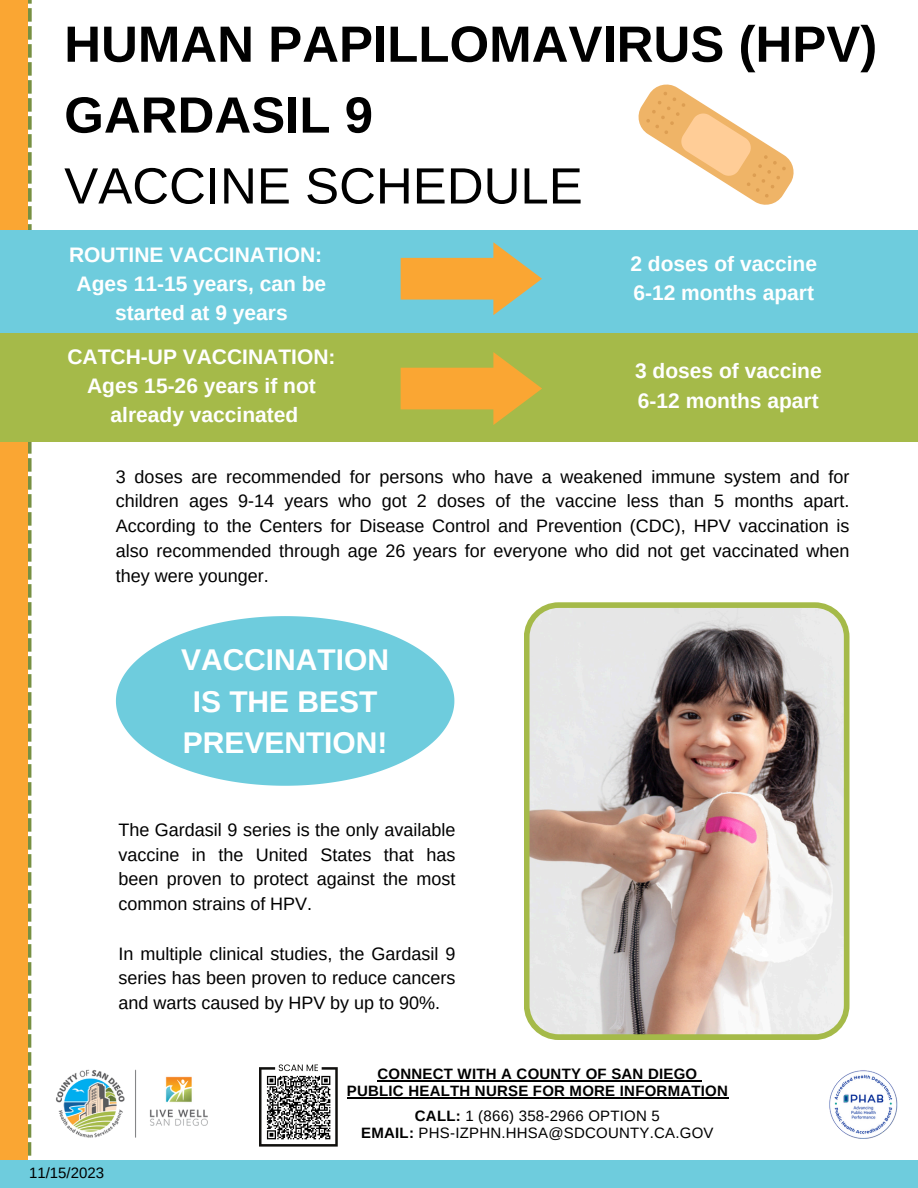
<style>
.page{position:relative;width:918px;height:1188px;background:#fff}
.page>*{position:absolute;margin:0;border:0;box-sizing:border-box;transform-origin:0 0}
.t1{font:700 51px/70.8px "Arimo";color:#000}
.t2{font:700 30px/41.7px "Arimo";color:#fff;text-align:center}
.t3{font:700 21px/29.2px "Arimo";color:#fff;text-align:center}
.t4{font:18px/24.8px "Arimo";color:#000;text-align:justify}
.t5{font:15px/17px "Arimo";letter-spacing:.015em;color:#000;text-align:center}
.t6{font:700 15px/17px "Arimo";letter-spacing:.015em;color:#000;text-align:center}
.s1{font-weight:400}
.s2{font-weight:700}
</style>
<div class="page">
<svg style="left:27px;top:0;width:5px;height:1160px"></svg>
<div style="left:0;top:0;width:27px;height:1188px;background:#faa633"></div>
<div style="left:0;top:231px;width:918px;height:108px;background:#6eccdd"></div>
<svg style="left:401px;top:242px;width:141px;height:73px"></svg>
<div style="left:0;top:333px;width:918px;height:109px;background:#a5ba49"></div>
<svg style="left:401px;top:352px;width:141px;height:73px"></svg>
<img style="left:524px;top:602px;width:326px;height:438px">
<svg style="left:116px;top:616px;width:338px;height:170px;fill:#6eccdd"></svg>
<div style="left:0;top:1160px;width:918px;height:28px;background:#6eccdd"></div>
<svg style="left:630px;top:84px;width:172px;height:147px"></svg>
<svg style="left:259px;top:1064px;width:79px;height:83px"></svg>
<hr style="left:378px;top:1081px;width:134px;height:1px;background:#000">
<hr style="left:512px;top:1081px;width:185px;height:1px;background:#000">
<hr style="left:347px;top:1097px;width:381px;height:2px;background:#000">
<img style="left:56px;top:1069px;width:152px;height:69px">
<img style="left:829px;top:1070px;width:69px;height:69px">
<h3 class="t1" style="left:64px;top:9px;width:815px">HUMAN PAPILLOMAVIRUS (HPV)<br>GARDASIL 9<br><span class="s1">VACCINE SCHEDULE</span></h3>
<p class="t3" style="left:69px;top:240px;width:259px">ROUTINE VACCINATION:<br>Ages 11-15 years, can be started at 9 years</p>
<h3 class="t3" style="left:67px;top:342px;width:270px">CATCH-UP VACCINATION:<br>Ages 15-26 years if not already vaccinated</h3>
<h4 class="t3" style="left:630px;top:249px;width:188px;text-align:left">2 doses of vaccine<br>6-12 months apart</h4>
<p class="t3" style="left:635px;top:356px;width:188px;text-align:left">3 doses of vaccine<br>6-12 months apart</p>
<h3 class="t4" style="left:116px;top:464px;width:735px">3 doses are recommended for persons who have a weakened immune system and for children ages 9-14 years who got 2 doses of the vaccine less than 5 months apart.<br>According to the Centers for Disease Control and Prevention (CDC), HPV vaccination is also recommended through age 26 years for everyone who did not get vaccinated when they were younger.</h3>
<p class="t2" style="left:181px;top:639px;width:210px">VACCINATION<br>IS THE BEST<br>PREVENTION!</p>
<p class="t4" style="left:118px;top:817px;width:339px">The Gardasil 9 series is the only available vaccine in the United States that has been proven to protect against the most common strains of HPV.</p>
<h3 class="t4" style="left:118px;top:941px;width:339px">In multiple clinical studies, the Gardasil 9 series has been proven to reduce cancers and warts caused by HPV by up to 90%.</h3>
<p class="t5" style="left:29px;top:1164px;width:77px">11/15/2023</p>
<h2 class="t6" style="left:347px;top:1066px;width:383px">CONNECT WITH A COUNTY OF SAN DIEGO<br>PUBLIC HEALTH NURSE FOR MORE INFORMATION</h2>
<h4 class="t5" style="left:361px;top:1108px;width:354px"><span class="s2">CALL:</span> 1 (866) 358-2966 OPTION 5<br><span class="s2">EMAIL:</span> PHS-IZPHN.HHSA@SDCOUNTY.CA.GOV</h4>
</div>
